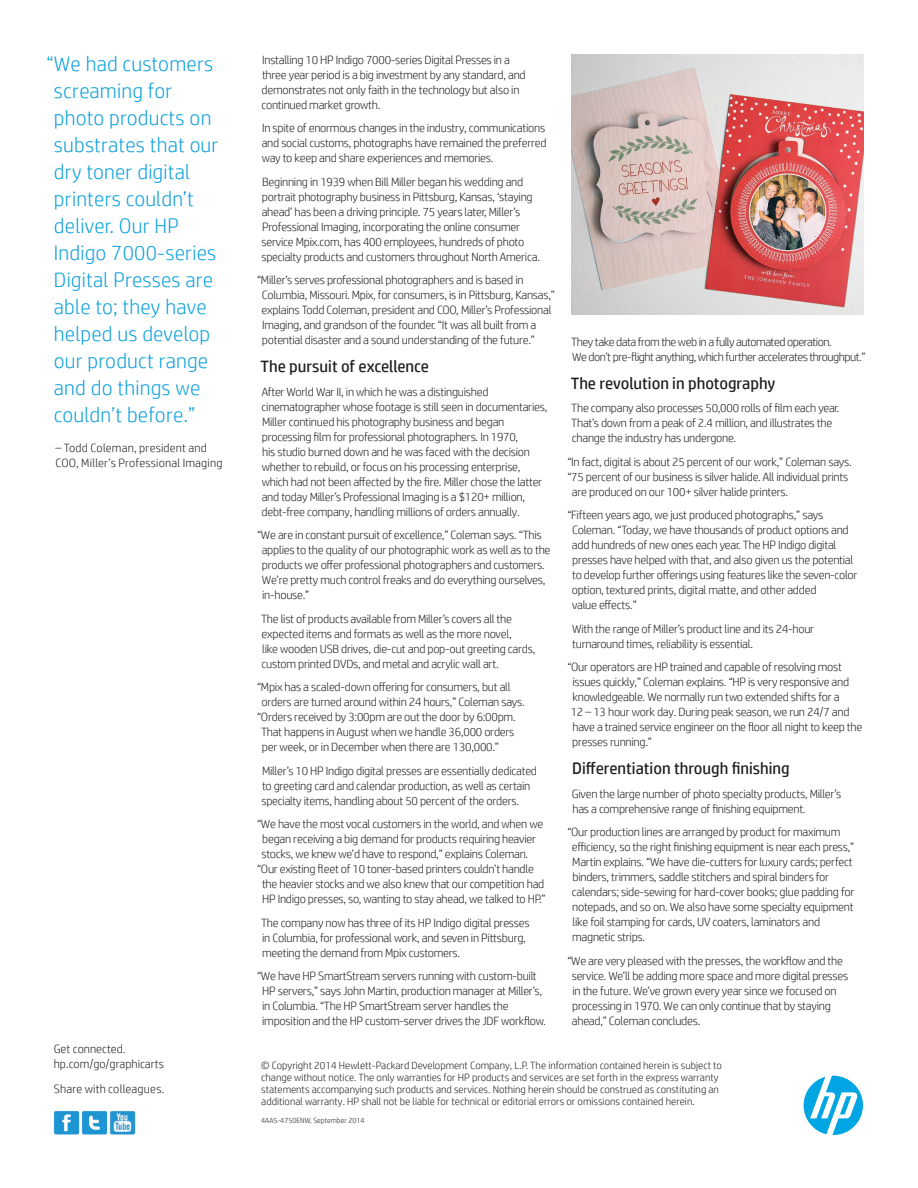
<style>
.page{position:relative;width:918px;height:1188px;background:#fff}
.page>*{position:absolute;margin:0;border:0;box-sizing:border-box;transform-origin:0 0}
.t1{font:300 21px/27px "HP Simplified";letter-spacing:.01em;color:#0ca0dd}
.sub-headers{font:16.5px "HP Simplified";color:#231f20}
.body{font:300 12px/15px "HP Simplified";letter-spacing:-.02em;color:#231f20}
.body-2{font:300 12px/15px "HP Simplified";letter-spacing:-.04em;color:#231f20}
.body-3{font:300 12px/15px "HP Simplified";letter-spacing:.015em;color:#231f20}
.body-4{font:300 12px/15px "HP Simplified";color:#231f20}
.Copyright{font:300 10.5px/12px "HP Simplified";color:#231f20}
.body-5{font:300 7.5px "HP Simplified";color:#231f20}
</style>
<div class="page">
<svg style="left:804px;top:1076px;width:59px;height:59px"></svg>
<img style="left:54px;top:1111px;width:25px;height:24px">
<img style="left:82px;top:1111px;width:25px;height:24px">
<img style="left:110px;top:1110px;width:26px;height:25px">
<img style="left:572px;top:54px;width:292px;height:261px">
<p class="t1" style="left:54px;top:50px;width:166px;text-indent:-7px">“We had customers screaming for photo products on substrates that our dry toner digital printers couldn’t deliver. Our HP<br>Indigo 7000-series<br>Digital Presses are able to; they have helped us develop our product range and do things we couldn’t before.”</p>
<p class="body-3" style="left:55px;top:440px;width:169px">– Todd Coleman, president and<br>COO, Miller’s Professional Imaging</p>
<p class="body-4" style="left:54px;top:1042px;width:112px">Get connected. hp.com/go/graphicarts</p>
<p class="body-3" style="left:54px;top:1081px;width:112px">Share with colleagues.</p>
<p class="body" style="left:262px;top:52px;width:266px">Installing 10 HP Indigo 7000-series Digital Presses in a three year period is a big investment by any standard, and demonstrates not only faith in the technology but also in continued market growth.</p>
<p class="body" style="left:262px;top:120px;width:286px;text-align:justify">In spite of enormous changes in the industry, communications and social customs, photographs have remained the preferred way to keep and share experiences and memories.</p>
<p class="body" style="left:261px;top:174px;width:280px">Beginning in 1939 when Bill Miller began his wedding and portrait photography business in Pittsburg, Kansas, ‘staying ahead’ has been a driving principle. 75 years later, Miller’s Professional Imaging, incorporating the online consumer service Mpix.com, has 400 employees, hundreds of photo specialty products and customers throughout North America.</p>
<p class="body" style="left:262px;top:272px;width:295px;text-indent:-4px">“Miller’s serves professional photographers and is based in Columbia, Missouri. Mpix, for consumers, is in Pittsburg, Kansas,” explains Todd Coleman, president and COO, Miller’s Professional Imaging, and grandson of the founder. “It was all built from a potential disaster and a sound understanding of the future.”</p>
<p class="sub-headers" style="left:260px;top:357px;width:170px">The pursuit of excellence</p>
<p class="body" style="left:262px;top:384px;width:287px">After World War II, in which he was a distinguished cinematographer whose footage is still seen in documentaries, Miller continued his photography business and began processing film for professional photographers. In 1970,<br>his studio burned down and he was faced with the decision whether to rebuild, or focus on his processing enterprise, which had not been affected by the fire. Miller chose the latter and today Miller’s Professional Imaging is a $120+ million, debt-free company, handling millions of orders annually.</p>
<p class="body" style="left:262px;top:527px;width:290px;text-indent:-5px">“We are in constant pursuit of excellence,” Coleman says. “This applies to the quality of our photographic work as well as to the products we offer professional photographers and customers.<br>We’re pretty much control freaks and do everything ourselves, in-house.”</p>
<p class="body" style="left:261px;top:611px;width:276px">The list of products available from Miller’s covers all the expected items and formats as well as the more novel,<br>like wooden USB drives, die-cut and pop-out greeting cards, custom printed DVDs, and metal and acrylic wall art.</p>
<p class="body" style="left:257px;top:679px;width:255px">“Mpix has a scaled-down offering for consumers, but all</p>
<p class="body" style="left:262px;top:694px;width:265px">orders are turned around within 24 hours,” Coleman says.</p>
<p class="body" style="left:257px;top:709px;width:260px">“Orders received by 3:00pm are out the door by 6:00pm.</p>
<p class="body" style="left:261px;top:724px;width:255px">That happens in August when we handle 36,000 orders</p>
<p class="body" style="left:262px;top:739px;width:239px">per week, or in December when there are 130,000.”</p>
<p class="body" style="left:261px;top:763px;width:277px">Miller’s 10 HP Indigo digital presses are essentially dedicated to greeting card and calendar production, as well as certain specialty items, handling about 50 percent of the orders.</p>
<p class="body" style="left:257px;top:816px;width:288px">“We have the most vocal customers in the world, and when we</p>
<p class="body" style="left:262px;top:831px;width:275px">began receiving a big demand for products requiring heavier</p>
<p class="body" style="left:261px;top:846px;width:268px">stocks, we knew we’d have to respond,” explains Coleman.</p>
<p class="body" style="left:257px;top:861px;width:278px">“Our existing fleet of 10 toner-based printers couldn’t handle</p>
<p class="body" style="left:262px;top:876px;width:284px">the heavier stocks and we also knew that our competition had</p>
<p class="body" style="left:262px;top:891px;width:285px">HP Indigo presses, so, wanting to stay ahead, we talked to HP.”</p>
<p class="body" style="left:261px;top:915px;width:270px">The company now has three of its HP Indigo digital presses in Columbia, for professional work, and seven in Pittsburg, meeting the demand from Mpix customers.</p>
<p class="body" style="left:262px;top:968px;width:285px;text-indent:-5px">“We have HP SmartStream servers running with custom-built HP servers,” says John Martin, production manager at Miller’s, in Columbia. “The HP SmartStream server handles the imposition and the HP custom-server drives the JDF workflow.</p>
<p class="body-2" style="left:571px;top:334px;width:296px">They take data from the web in a fully automated operation.<br>We don’t pre-flight anything, which further accelerates throughput.”</p>
<p class="sub-headers" style="left:571px;top:374px;width:206px">The revolution in photography</p>
<p class="body" style="left:571px;top:400px;width:270px">The company also processes 50,000 rolls of film each year.<br>That’s down from a peak of 2.4 million, and illustrates the change the industry has undergone.</p>
<p class="body" style="left:567px;top:454px;width:286px">“In fact, digital is about 25 percent of our work,” Coleman says.</p>
<p class="body" style="left:567px;top:469px;width:283px">“75 percent of our business is silver halide. All individual prints</p>
<p class="body" style="left:572px;top:484px;width:218px">are produced on our 100+ silver halide printers.</p>
<p class="body" style="left:572px;top:507px;width:287px;text-indent:-4px">“Fifteen years ago, we just produced photographs,” says Coleman. “Today, we have thousands of product options and add hundreds of new ones each year. The HP Indigo digital presses have helped with that, and also given us the potential to develop further offerings using features like the seven-color option, textured prints, digital matte, and other added<br>value effects.”</p>
<p class="body" style="left:572px;top:621px;width:244px">With the range of Miller’s product line and its 24-hour turnaround times, reliability is essential.</p>
<p class="body" style="left:567px;top:659px;width:297px">“Our operators are HP trained and capable of resolving most issues quickly,” Coleman explains. “HP is very responsive and knowledgeable. We normally run two extended shifts for a<br>12 – 13 hour work day. During peak season, we run 24/7 and have a trained service engineer on the floor all night to keep the presses running.”</p>
<p class="sub-headers" style="left:572px;top:759px;width:219px">Differentiation through finishing</p>
<p class="body" style="left:572px;top:786px;width:271px">Given the large number of photo specialty products, Miller’s has a comprehensive range of finishing equipment.</p>
<p class="body" style="left:572px;top:824px;width:284px;text-indent:-4px">“Our production lines are arranged by product for maximum efficiency, so the right finishing equipment is near each press,” Martin explains. “We have die-cutters for luxury cards; perfect binders, trimmers, saddle stitchers and spiral binders for calendars; side-sewing for hard-cover books; glue padding for notepads, and so on. We also have some specialty equipment like foil stamping for cards, UV coaters, laminators and magnetic strips.</p>
<p class="body" style="left:572px;top:953px;width:278px;text-indent:-4px">“We are very pleased with the presses, the workflow and the service. We’ll be adding more space and more digital presses in the future. We’ve grown every year since we focused on processing in 1970. We can only continue that by staying ahead,” Coleman concludes.</p>
<p class="Copyright" style="left:261px;top:1059px;width:462px">© Copyright 2014 Hewlett-Packard Development Company, L.P. The information contained herein is subject to change without notice. The only warranties for HP products and services are set forth in the express warranty statements accompanying such products and services. Nothing herein should be construed as constituting an additional warranty. HP shall not be liable for technical or editorial errors or omissions contained herein.</p>
<p class="body-5" style="left:261px;top:1117px;width:105px">4AA5-4750ENW, September 2014</p>
</div>
